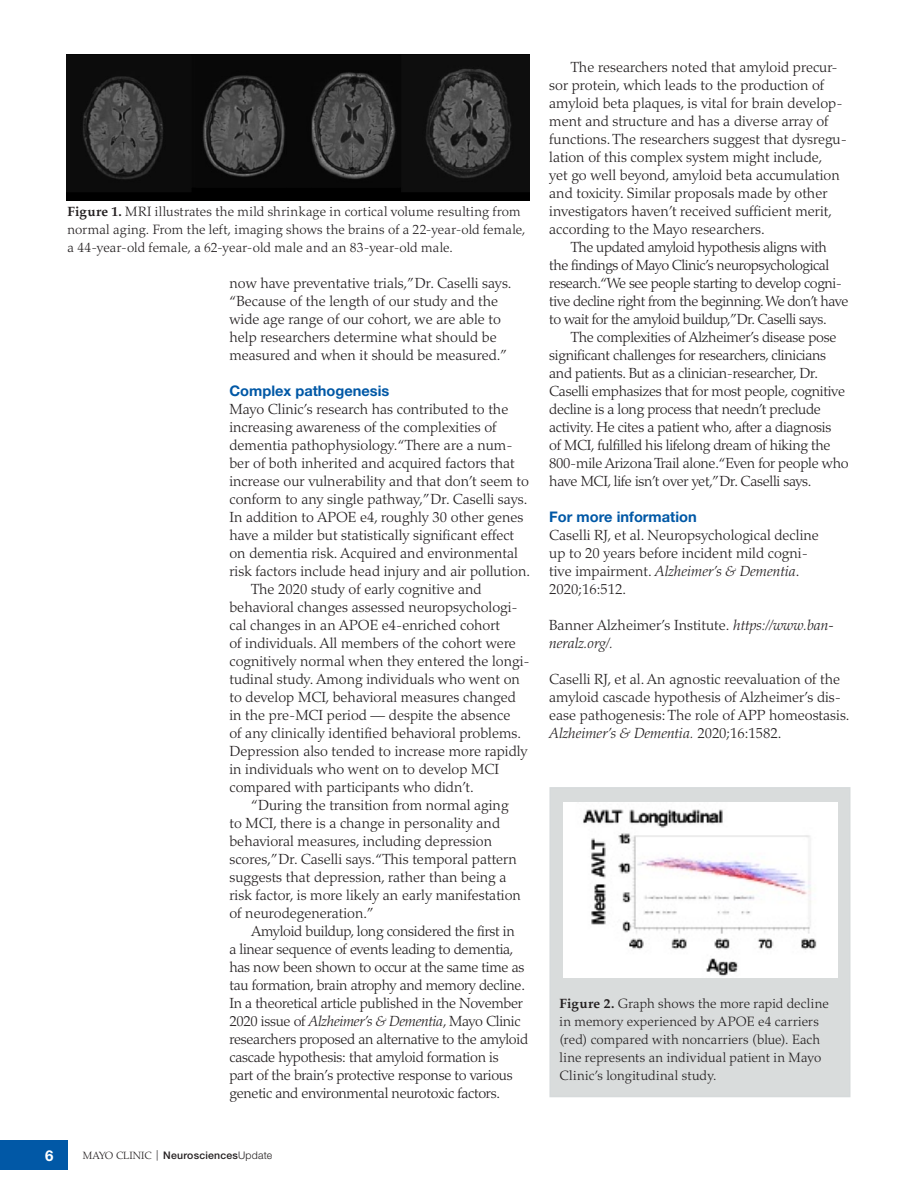
<style>
.page{position:relative;width:918px;height:1188px;background:#fff}
.page>*{position:absolute;margin:0;border:0;box-sizing:border-box;transform-origin:0 0}
.Picture_Doc_sName{font:700 15px "Helvetica Neue LT Std";color:#fff}
.body_text{font:300 14.7px/18px "Palatino LT Std";color:#231f20}
.body_text-2{font:300 14.7px/18px "Palatino LT Std";letter-spacing:-.02em;color:#231f20}
.body_text-3{font:300 14.7px/18px "Palatino LT Std";letter-spacing:-.03em;color:#231f20}
.body_text-4{font:italic 300 14.7px/18px "Palatino LT Std";color:#231f20}
.Text_subhead{font:700 14.7px "Helvetica Neue LT Std";color:#0158a6}
.Figure_Caption{font:300 13.5px/18px "Palatino LT Std";letter-spacing:.01em;color:#231f20}
.Picture_Doc_sName-2{font:500 10.5px "Helvetica Neue LT Std";letter-spacing:.02em;color:#231f20}
.s1{font-weight:700}
.s2{font-style:italic}
.s3{font-family:"Palatino LT Std";font-weight:300}
.s4{font-family:"Palatino LT Std";font-weight:400}
.s5{font-weight:300}
.s6{font-style:normal}
</style>
<div class="page">
<div style="left:549px;top:787px;width:301px;height:310px;background:#d9dcdc"></div>
<div style="left:0;top:1140px;width:68px;height:30px;background:#0158a6"></div>
<img style="left:67px;top:54px;width:462px;height:147px">
<img style="left:563px;top:802px;width:274px;height:175px">
<p class="Figure_Caption" style="left:68px;top:203px;width:460px"><span class="s1">Figure 1.</span> MRI illustrates the mild shrinkage in cortical volume resulting from normal aging. From the left, imaging shows the brains of a 22-year-old female, a 44-year-old female, a 62-year-old male and an 83-year-old male.</p>
<p class="body_text" style="left:229px;top:274px;width:284px">now have preventative trials,”Dr. Caselli says. “Because of the length of our study and the wide age range of our cohort, we are able to help researchers determine what should be measured and when it should be measured.”</p>
<p class="Text_subhead" style="left:229px;top:382px;width:162px">Complex pathogenesis</p>
<p class="body_text" style="left:229px;top:400px;width:302px">Mayo Clinic’s research has contributed to the increasing awareness of the complexities of dementia pathophysiology. “There are a num&shy;ber of both inherited and acquired factors that increase our vulnerability and that don’t seem to conform to any single pathway,”Dr. Caselli says.<br>In addition to APOE e4, roughly 30 other genes have a milder but statistically significant effect on dementia risk. Acquired and environmental risk factors include head injury and air pollution.</p>
<p class="body_text" style="left:229px;top:580px;width:302px;text-indent:22px">The 2020 study of early cognitive and behavioral changes assessed neuropsychologi&shy;cal changes in an APOE e4-enriched cohort<br>of individuals. All members of the cohort were cognitively normal when they entered the longi&shy;tudinal study. Among individuals who went on to develop MCI, behavioral measures changed in the pre-MCI period — despite the absence<br>of any clinically identified behavioral problems.<br>Depression also tended to increase more rapidly in individuals who went on to develop MCI compared with participants who didn’t.</p>
<p class="body_text" style="left:229px;top:796px;width:293px;text-indent:22px">“During the transition from normal aging to MCI, there is a change in personality and behavioral measures, including depression scores,”Dr. Caselli says. “This temporal pattern suggests that depression, rather than being a risk factor, is more likely an early manifestation of neurodegeneration.”</p>
<p class="body_text-2" style="left:229px;top:922px;width:300px;text-indent:22px">Amyloid buildup, long considered the first in<br>a linear sequence of events leading to dementia, has now been shown to occur at the same time as tau formation, brain atrophy and memory decline.<br>In a theoretical article published in the November 2020 issue of <span class="s2">Alzheimer’s &amp; Dementia</span>, Mayo Clinic researchers proposed an alternative to the amyloid cascade hypothesis: that amyloid formation is<br>part of the brain’s protective response to various genetic and environmental neurotoxic factors.</p>
<p class="Picture_Doc_sName" style="left:45px;top:1146px;width:10px">6</p>
<p class="Picture_Doc_sName-2" style="left:83px;top:1149px;width:191px"><span class="s3">MAYO CLINIC</span> <span class="s4">|</span> Neurosciences<span class="s5">Update</span></p>
<p class="body_text" style="left:549px;top:58px;width:299px;text-indent:22px">The researchers noted that amyloid precur&shy;sor protein, which leads to the production of amyloid beta plaques, is vital for brain develop&shy;ment and structure and has a diverse array of functions. The researchers suggest that dysregu&shy;lation of this complex system might include,<br>yet go well beyond, amyloid beta accumulation and toxicity. Similar proposals made by other investigators haven’t received sufficient merit, according to the Mayo researchers.</p>
<p class="body_text-3" style="left:549px;top:238px;width:301px;text-indent:22px">The updated amyloid hypothesis aligns with the findings of Mayo Clinic’s neuropsychological research. “We see people starting to develop cogni&shy;tive decline right from the beginning. We don’t have to wait for the amyloid buildup,”Dr. Caselli says.</p>
<p class="body_text-2" style="left:549px;top:328px;width:301px;text-indent:22px">The complexities of Alzheimer’s disease pose significant challenges for researchers, clinicians and patients. But as a clinician-researcher, Dr.<br>Caselli emphasizes that for most people, cognitive decline is a long process that needn’t preclude activity. He cites a patient who, after a diagnosis<br>of MCI, fulfilled his lifelong dream of hiking the 800-mile Arizona Trail alone. “Even for people who have MCI, life isn’t over yet,”Dr. Caselli says.</p>
<p class="Text_subhead" style="left:549px;top:508px;width:149px">For more information</p>
<p class="body_text" style="left:549px;top:526px;width:271px">Caselli RJ, et al. Neuropsychological decline up to 20 years before incident mild cogni&shy;tive impairment. <span class="s2">Alzheimer’s &amp; Dementia</span>.<br>2020;16:512.</p>
<p class="body_text-4" style="left:549px;top:616px;width:286px"><span class="s6">Banner Alzheimer’s Institute.</span> https://www.ban&shy;neralz.org/.</p>
<p class="body_text" style="left:549px;top:670px;width:302px">Caselli RJ, et al. An agnostic reevaluation of the amyloid cascade hypothesis of Alzheimer’s dis&shy;ease pathogenesis: The role of APP homeostasis.<br><span class="s2">Alzheimer’s &amp; Dementia.</span> 2020;16:1582.</p>
<p class="Figure_Caption" style="left:560px;top:995px;width:271px"><span class="s1">Figure 2.</span> Graph shows the more rapid decline in memory experienced by APOE e4 carriers (red) compared with noncarriers (blue). Each line represents an individual patient in Mayo Clinic’s longitudinal study.</p>
</div>
